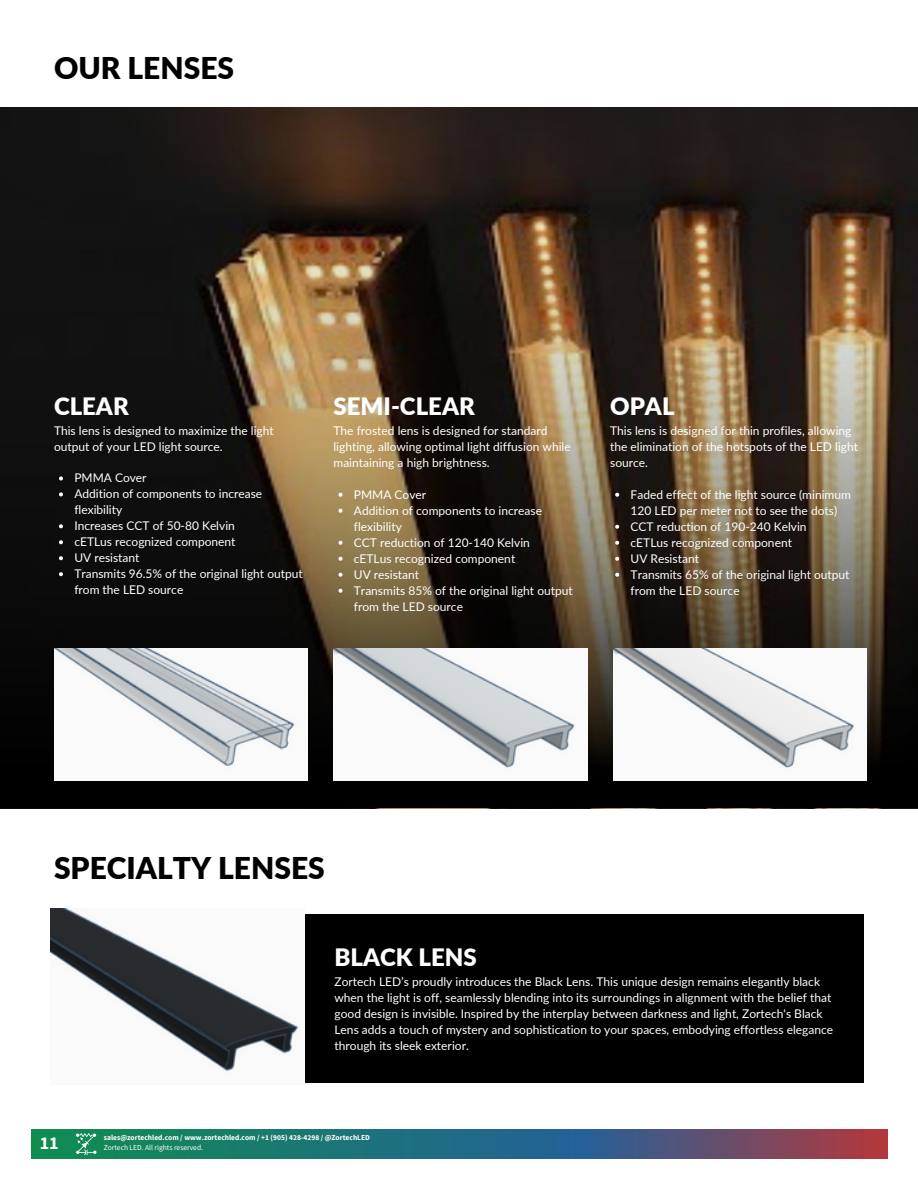
<style>
.page{position:relative;width:918px;height:1188px;background:#fff}
.page>*{position:absolute;margin:0;border:0;box-sizing:border-box;transform-origin:0 0}
.t1{font:900 30px "Lato";color:#000}
.t2{font:900 24px "Lato";color:#fff}
.t3{font:700 18px "Source Sans Pro";color:#fff}
.t4{font:12px/16px "Lato";color:#fff}
.t5{font:700 7.5px "Source Sans Pro";color:#fff}
.t6{font:7.5px "Source Sans Pro";color:#fff}
</style>
<div class="page">
<img style="left:0;top:107px;width:918px;height:701px">
<div style="left:51px;top:914px;width:813px;height:169px;background:#000"></div>
<img style="left:51px;top:909px;width:254px;height:174px">
<img style="left:54px;top:649px;width:254px;height:131px">
<svg style="left:338px;top:493px;width:4px;height:4px"></svg>
<svg style="left:338px;top:509px;width:4px;height:4px"></svg>
<svg style="left:338px;top:541px;width:4px;height:4px"></svg>
<svg style="left:338px;top:557px;width:4px;height:4px"></svg>
<svg style="left:338px;top:573px;width:4px;height:4px"></svg>
<svg style="left:338px;top:589px;width:4px;height:4px"></svg>
<svg style="left:59px;top:476px;width:4px;height:4px"></svg>
<svg style="left:59px;top:492px;width:4px;height:4px"></svg>
<svg style="left:59px;top:524px;width:4px;height:4px"></svg>
<svg style="left:59px;top:540px;width:4px;height:4px"></svg>
<svg style="left:59px;top:556px;width:4px;height:4px"></svg>
<svg style="left:59px;top:572px;width:4px;height:4px"></svg>
<svg style="left:615px;top:493px;width:4px;height:4px"></svg>
<svg style="left:615px;top:525px;width:4px;height:4px"></svg>
<svg style="left:615px;top:541px;width:4px;height:4px"></svg>
<svg style="left:615px;top:557px;width:4px;height:4px"></svg>
<svg style="left:615px;top:573px;width:4px;height:4px"></svg>
<img style="left:334px;top:649px;width:253px;height:131px">
<img style="left:613px;top:649px;width:254px;height:131px">
<svg style="left:32px;top:1129px;width:856px;height:30px;background:#38676f"></svg>
<img style="left:76px;top:1133px;width:20px;height:23px">
<p class="t1" style="left:54px;top:49px;width:182px">OUR LENSES</p>
<h2 class="t2" style="left:54px;top:391px;width:76px">CLEAR</h2>
<h2 class="t4" style="left:54px;top:422px;width:221px">This lens is designed to maximize the light output of your LED light source.</h2>
<p class="t4" style="left:74px;top:470px;width:74px">PMMA Cover</p>
<p class="t4" style="left:74px;top:486px;width:189px">Addition of components to increase flexibility</p>
<p class="t4" style="left:74px;top:518px;width:162px">Increases CCT of 50-80 Kelvin</p>
<p class="t4" style="left:74px;top:534px;width:163px">cETLus recognized component</p>
<p class="t4" style="left:74px;top:550px;width:67px">UV resistant</p>
<p class="t4" style="left:74px;top:566px;width:230px">Transmits 96.5% of the original light output from the LED source</p>
<p class="t2" style="left:333px;top:391px;width:143px">SEMI-CLEAR</p>
<p class="t4" style="left:333px;top:422px;width:239px">The frosted lens is designed for standard lighting, allowing optimal light diffusion while maintaining a high brightness.</p>
<h2 class="t4" style="left:354px;top:486px;width:74px">PMMA Cover</h2>
<p class="t4" style="left:354px;top:502px;width:190px">Addition of components to increase flexibility</p>
<p class="t4" style="left:354px;top:534px;width:178px">CCT reduction of 120-140 Kelvin</p>
<p class="t4" style="left:354px;top:550px;width:163px">cETLus recognized component</p>
<p class="t4" style="left:354px;top:566px;width:67px">UV resistant</p>
<p class="t4" style="left:354px;top:582px;width:220px">Transmits 85% of the original light output from the LED source</p>
<h2 class="t2" style="left:610px;top:391px;width:66px">OPAL</h2>
<h2 class="t4" style="left:610px;top:422px;width:249px">This lens is designed for thin profiles, allowing the elimination of the hotspots of the LED light source.</h2>
<p class="t4" style="left:631px;top:486px;width:222px">Faded effect of the light source (minimum<br>120 LED per meter not to see the dots)</p>
<p class="t4" style="left:631px;top:518px;width:178px">CCT reduction of 190-240 Kelvin</p>
<p class="t4" style="left:631px;top:534px;width:163px">cETLus recognized component</p>
<p class="t4" style="left:631px;top:550px;width:70px">UV Resistant</p>
<p class="t4" style="left:631px;top:566px;width:220px">Transmits 65% of the original light output from the LED source</p>
<h2 class="t1" style="left:54px;top:849px;width:272px">SPECIALTY LENSES</h2>
<h1 class="t2" style="left:334px;top:943px;width:144px">BLACK LENS</h1>
<h1 class="t4" style="left:334px;top:974px;width:500px">Zortech LED’s proudly introduces the Black Lens. This unique design remains elegantly black when the light is off, seamlessly blending into its surroundings in alignment with the belief that good design is invisible. Inspired by the interplay between darkness and light, Zortech's Black Lens adds a touch of mystery and sophistication to your spaces, embodying effortless elegance through its sleek exterior.</h1>
<p class="t5" style="left:104px;top:1133px;width:268px">sales@zortechled.com / www.zortechled.com / +1 (905) 428-4298 / @ZortechLED</p>
<p class="t3" style="left:40px;top:1132px;width:20px">11</p>
<p class="t6" style="left:104px;top:1143px;width:101px">Zortech LED. All rights reserved.</p>
</div>
